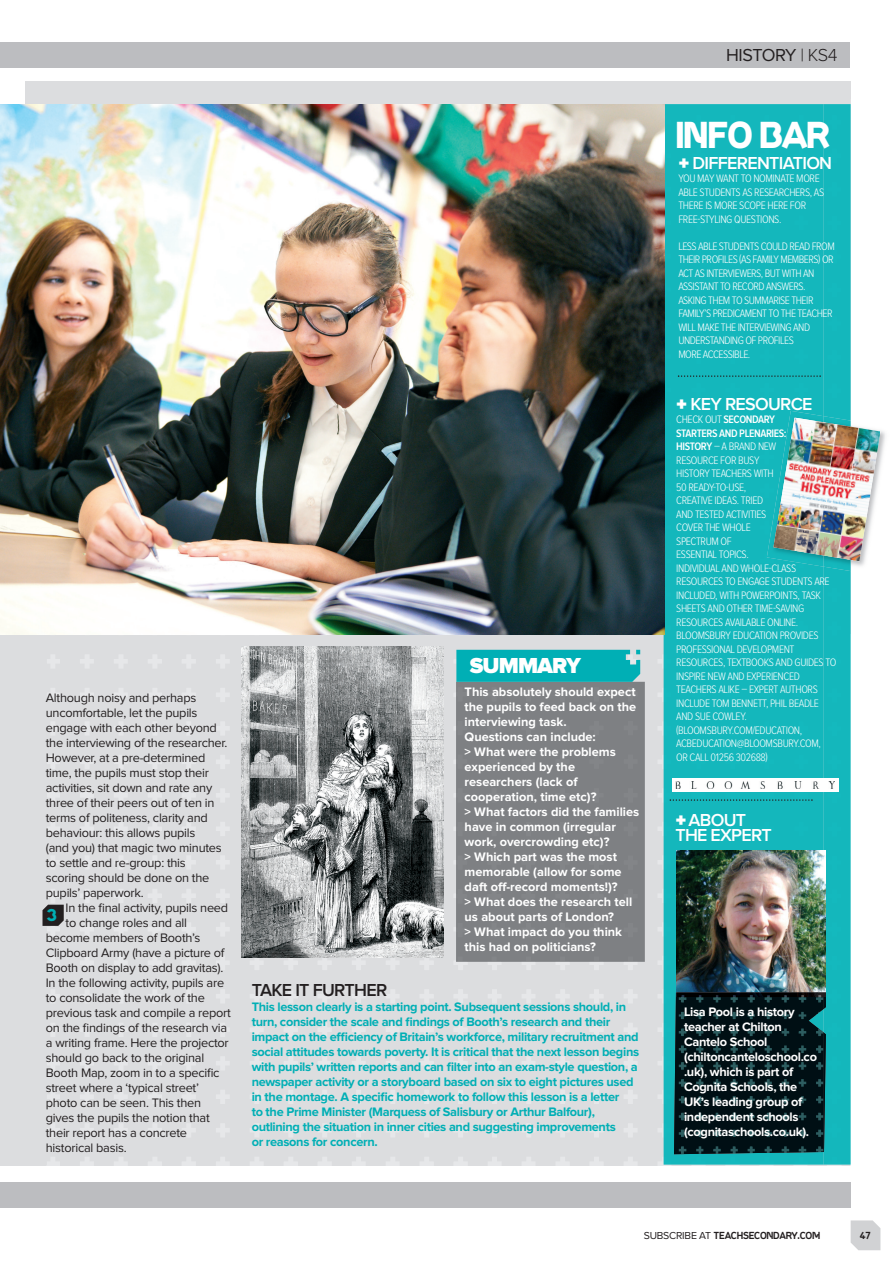
<style>
.page{position:relative;width:893px;height:1263px;background:#fff}
.page>*{position:absolute;margin:0;border:0;box-sizing:border-box;transform-origin:0 0}
.t1{font:900 33px "Progress";letter-spacing:-.04em;color:#fff}
.t2{font:900 22.5px "Proxima Nova";letter-spacing:-.04em;color:#fff}
.t3{font:600 18px/15px "Proxima Nova";letter-spacing:-.04em;color:#fff}
.t4{font:600 18px "Proxima Nova";letter-spacing:-.04em;color:#231f20}
.t5{font:18px "Proxima Nova";letter-spacing:-.03em;color:#231f20}
.t6{font:900 15px "Progress";color:#00afb5}
.t7{font:12.75px/15px "Proxima Nova";letter-spacing:-.02em;color:#231f20}
.t8{font:700 12.75px/15px "Proxima Nova";letter-spacing:-.025em;color:#00afb5}
.t9{font:700 12.75px/15px "Proxima Nova";color:#fff}
.t10{font:700 12.75px/15px "Proxima Nova";letter-spacing:-.025em;color:#fff}
.t11{font:300 11.25px/13.5px "Proxima Nova Cond";letter-spacing:-.035em;color:#fff}
.t12{font:700 9px "Progress";letter-spacing:-.035em;color:#231f20}
.s1{font-weight:300}
.s2{font-family:"Progress";font-weight:900}
.s3{font-weight:600}
.s4{font-family:"Proxima Nova";font-weight:400;font-size:10.5px}
</style>
<div class="page">
<div style="left:25px;top:81px;width:798px;height:1085px;background:#dcdddf"></div>
<img style="left:850px;top:99px;width:1px;height:318px">
<img style="left:47px;top:574px;width:804px;height:592px">
<img style="left:850px;top:635px;width:1px;height:531px">
<svg style="left:850px;top:1220px;width:30px;height:30px"></svg>
<div style="left:0;top:1182px;width:850px;height:25px;background:#bcbdc0"></div>
<div style="left:0;top:43px;width:849px;height:25px;background:#bcbdc0"></div>
<img style="left:823px;top:567px;width:27px;height:597px">
<div style="left:823px;top:104px;width:27px;height:313px;background:#14b7bc"></div>
<div style="left:663px;top:104px;width:160px;height:1060px;background:#14b7bc"></div>
<div style="left:456px;top:682px;width:189px;height:280px;background:#7e8083"></div>
<div style="left:456px;top:650px;width:184px;height:32px;background:#00afb5"></div>
<img style="left:0;top:104px;width:664px;height:530px">
<svg style="left:42px;top:905px;width:22px;height:21px"></svg>
<svg style="left:678px;top:375px;width:142px;height:2px"></svg>
<svg style="left:669px;top:799px;width:143px;height:2px"></svg>
<img style="left:676px;top:850px;width:149px;height:142px">
<img style="left:674px;top:992px;width:149px;height:162px">
<img style="left:676px;top:992px;width:149px;height:4px">
<img style="left:241px;top:646px;width:202px;height:311px">
<div style="left:671px;top:778px;width:167px;height:13px;background:#fff"></div>
<img style="left:675px;top:781px;width:159px;height:7px">
<img style="left:850px;top:430px;width:35px;height:144px">
<div style="left:766px;top:411px;width:57px;height:156px;background:#14b7bc"></div>
<img style="left:773px;top:418px;width:107px;height:142px">
<p class="t7" style="left:46px;top:691px;width:183px">Although noisy and perhaps uncomfortable, let the pupils engage with each other beyond the interviewing of the researcher.<br>However, at a pre-determined time, the pupils must stop their activities, sit down and rate any three of their peers out of ten in terms of politeness, clarity and behaviour: this allows pupils<br>(and you) that magic two minutes to settle and re-group: this scoring should be done on the pupils’ paperwork.</p>
<p class="t7" style="left:66px;top:901px;width:164px">In the final activity, pupils need</p>
<p class="t7" style="left:66px;top:916px;width:123px">to change roles and all</p>
<p class="t7" style="left:46px;top:931px;width:156px">become members of Booth’s</p>
<p class="t7" style="left:46px;top:946px;width:180px">Clipboard Army (have a picture of</p>
<p class="t7" style="left:46px;top:961px;width:179px">Booth on display to add gravitas).</p>
<p class="t7" style="left:46px;top:976px;width:180px">In the following activity, pupils are</p>
<p class="t7" style="left:46px;top:991px;width:161px">to consolidate the work of the</p>
<p class="t7" style="left:46px;top:1006px;width:186px">previous task and compile a report</p>
<p class="t7" style="left:46px;top:1021px;width:183px">on the findings of the research via</p>
<p class="t7" style="left:46px;top:1036px;width:184px">a writing frame. Here the projector</p>
<p class="t7" style="left:46px;top:1051px;width:160px">should go back to the original</p>
<p class="t7" style="left:46px;top:1066px;width:175px">Booth Map, zoom in to a specific</p>
<p class="t7" style="left:46px;top:1081px;width:155px">street where a ‘typical street’</p>
<p class="t7" style="left:46px;top:1096px;width:157px">photo can be seen. This then</p>
<p class="t7" style="left:46px;top:1111px;width:165px">gives the pupils the notion that</p>
<p class="t7" style="left:46px;top:1126px;width:143px">their report has a concrete</p>
<p class="t7" style="left:46px;top:1141px;width:82px">historical basis.</p>
<h3 class="t6" style="left:46px;top:909px;width:12px">3</h3>
<h2 class="t2" style="left:470px;top:658px;width:113px">SUMMARY</h2>
<p class="t9" style="left:464px;top:685px;width:176px">This absolutely should expect the pupils to feed back on the interviewing task.<br>Questions can include:<br>&gt; What were the problems experienced by the researchers (lack of cooperation, time etc)?<br>&gt; What factors did the families have in common (irregular work, overcrowding etc)?<br>&gt; Which part was the most memorable (allow for some daft off-record moments!)?<br>&gt; What does the research tell us about parts of London?<br>&gt; What impact do you think this had on politicians?</p>
<h3 class="t4" style="left:252px;top:984px;width:137px">TAKE IT FURTHER</h3>
<p class="t8" style="left:252px;top:1000px;width:389px">This lesson clearly is a starting point. Subsequent sessions should, in turn, consider the scale and findings of Booth’s research and their impact on the efficiency of Britain’s workforce, military recruitment and social attitudes towards poverty. It is critical that the next lesson begins with pupils’ written reports and can filter into an exam-style question, a newspaper activity or a storyboard based on six to eight pictures used in the montage. A specific homework to follow this lesson is a letter<br>to the Prime Minister (Marquess of Salisbury or Arthur Balfour), outlining the situation in inner cities and suggesting improvements<br>or reasons for concern.</p>
<h3 class="t5" style="left:726px;top:49px;width:113px">HISTORY <span class="s1">| KS4</span></h3>
<h1 class="t1" style="left:675px;top:120px;width:157px">INFO BAR</h1>
<h3 class="t3" style="left:678px;top:156px;width:155px"><span class="s2">+</span> DIFFERENTIATION</h3>
<p class="t11" style="left:678px;top:172px;width:147px">YOU MAY WANT TO NOMINATE MORE<br>ABLE STUDENTS AS RESEARCHERS, AS<br>THERE IS MORE SCOPE HERE FOR<br>FREE-STYLING QUESTIONS.</p>
<p class="t11" style="left:678px;top:240px;width:158px">LESS ABLE STUDENTS COULD READ FROM<br>THEIR PROFILES (AS FAMILY MEMBERS) OR<br>ACT AS INTERVIEWERS, BUT WITH AN<br>ASSISTANT TO RECORD ANSWERS.<br>ASKING THEM TO SUMMARISE THEIR<br>FAMILY’S PREDICAMENT TO THE TEACHER<br>WILL MAKE THE INTERVIEWING AND<br>UNDERSTANDING OF PROFILES<br>MORE ACCESSIBLE.</p>
<h3 class="t3" style="left:676px;top:397px;width:138px"><span class="s2">+</span> KEY RESOURCE</h3>
<p class="t11" style="left:676px;top:413px;width:162px">CHECK OUT <span class="s3">SECONDARY<br>STARTERS AND PLENARIES:<br>HISTORY</span> – A BRAND NEW<br>RESOURCE FOR BUSY<br>HISTORY TEACHERS WITH<br>50 READY-TO-USE,<br>CREATIVE IDEAS. TRIED<br>AND TESTED ACTIVITIES<br>COVER THE WHOLE<br>SPECTRUM OF<br>ESSENTIAL TOPICS.<br>INDIVIDUAL AND WHOLE-CLASS<br>RESOURCES TO ENGAGE STUDENTS ARE<br>INCLUDED, WITH POWERPOINTS, TASK<br>SHEETS AND OTHER TIME-SAVING<br>RESOURCES AVAILABLE ONLINE.<br>BLOOMSBURY EDUCATION PROVIDES<br>PROFESSIONAL DEVELOPMENT<br>RESOURCES, TEXTBOOKS AND GUIDES TO<br>INSPIRE NEW AND EXPERIENCED<br>TEACHERS ALIKE – EXPERT AUTHORS<br>INCLUDE TOM BENNETT, PHIL BEADLE<br>AND SUE COWLEY. (BLOOMSBURY.COM/EDUCATION,<br>ACBEDUCATION@BLOOMSBURY.COM,<br>OR CALL 01256 302688)</p>
<h3 class="t3" style="left:675px;top:813px;width:98px"><span class="s2">+</span> ABOUT<br>THE EXPERT</h3>
<p class="t10" style="left:684px;top:1005px;width:134px">Lisa Pool is a history teacher at Chilton<br>Cantelo School (chiltoncanteloschool.co .uk), which is part of<br>Cognita Schools, the<br>UK’s leading group of independent schools (cognitaschools.co.uk).</p>
<p class="t12" style="left:643px;top:1231px;width:178px"><span class="s4">SUBSCRIBE AT</span> TEACHSECONDARY.COM</p>
<p class="t12" style="left:859px;top:1231px;width:12px">47</p>
</div>
